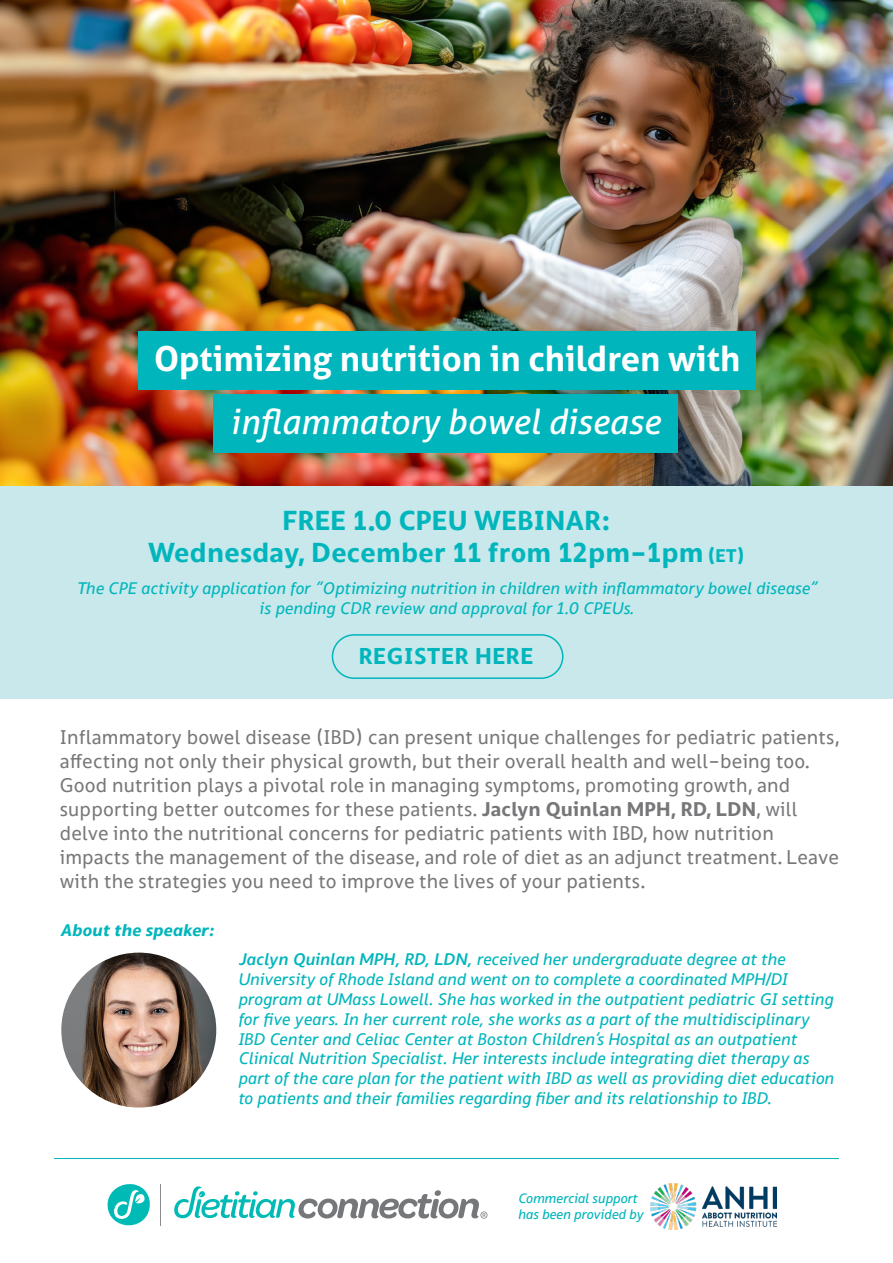
<style>
.page{position:relative;width:893px;height:1263px;background:#fff}
.page>*{position:absolute;margin:0;border:0;box-sizing:border-box;transform-origin:0 0}
.t1{font:700 34.65px "Aller";color:#fff}
.t2{font:italic 34.65px "Aller";color:#fff}
.t3{font:700 27px "Silta";letter-spacing:.01em;color:#00b6bc}
.t4{font:700 22.65px "Silta";letter-spacing:.025em;color:#00b6bc}
.t5{font:19.5px/24px "Silta";letter-spacing:.01em;color:#77777a}
.t6{font:italic 16.5px/19.8px "Silta";letter-spacing:.01em;color:#00b6bc}
.t7{font:italic 700 16.5px "Silta";letter-spacing:.01em;color:#00b6bc}
.t8{font:italic 13.35px/16px "Silta";color:#00b6bc}
.s1{font-size:18px}
.s2{font-weight:700}
.s3{font-weight:500}
</style>
<div class="page">
<img style="left:0;top:0;width:893px;height:486px">
<img style="left:61px;top:952px;width:155px;height:155px;border-radius:77px">
<svg style="left:108px;top:1184px;width:42px;height:41px"></svg>
<hr style="left:160px;top:1184px;width:1px;height:41px;background:#8a8c8f">
<svg style="left:174px;top:1186px;width:313px;height:32px"></svg>
<div style="left:0;top:486px;width:893px;height:212px;background:#c8e8eb"></div>
<div style="left:332px;top:634px;width:231px;height:45px;border:2px solid #00b6bc;border-radius:22px"></div>
<hr style="left:54px;top:1158px;width:785px;height:1px;background:#00b6bc">
<img style="left:650px;top:1183px;width:127px;height:46px">
<div style="left:138px;top:331px;width:617px;height:59px;background:#00b6bc"></div>
<div style="left:213px;top:395px;width:464px;height:58px;background:#00b6bc"></div>
<p class="t1" style="left:154px;top:337px;width:588px">Optimizing nutrition in children with</p>
<h1 class="t2" style="left:230px;top:400px;width:432px">inflammatory bowel disease</h1>
<p class="t3" style="left:282px;top:504px;width:330px">FREE 1.0 CPEU WEBINAR:</p>
<p class="t3" style="left:148px;top:536px;width:598px">Wednesday, December 11 from 12pm-1pm <span class="s1">(ET)</span></p>
<p class="t6" style="left:77px;top:578px;width:742px;text-align:center">The CPE activity application for “Optimizing nutrition in children with inflammatory bowel disease” is pending CDR review and approval for 1.0 CPEUs.</p>
<p class="t4" style="left:359px;top:643px;width:176px">REGISTER HERE</p>
<p class="t5" style="left:60px;top:725px;width:782px">Inflammatory bowel disease (IBD) can present unique challenges for pediatric patients, affecting not only their physical growth, but their overall health and well-being too.<br>Good nutrition plays a pivotal role in managing symptoms, promoting growth, and supporting better outcomes for these patients. <span class="s2">Jaclyn Quinlan MPH, RD, LDN</span>, will delve into the nutritional concerns for pediatric patients with IBD, how nutrition impacts the management of the disease, and role of diet as an adjunct treatment. Leave with the strategies you need to improve the lives of your patients.</p>
<p class="t7" style="left:61px;top:920px;width:155px">About the speaker:</p>
<p class="t6" style="left:239px;top:949px;width:597px"><span class="s3">Jaclyn Quinlan MPH, RD, LDN,</span> received her undergraduate degree at the University of Rhode Island and went on to complete a coordinated MPH/DI program at UMass Lowell. She has worked in the outpatient pediatric GI setting for five years. In her current role, she works as a part of the multidisciplinary IBD Center and Celiac Center at Boston Children’s Hospital as an outpatient Clinical Nutrition Specialist. Her interests include integrating diet therapy as part of the care plan for the patient with IBD as well as providing diet education to patients and their families regarding fiber and its relationship to IBD.</p>
<p class="t8" style="left:518px;top:1190px;width:127px">Commercial support has been provided by</p>
</div>
